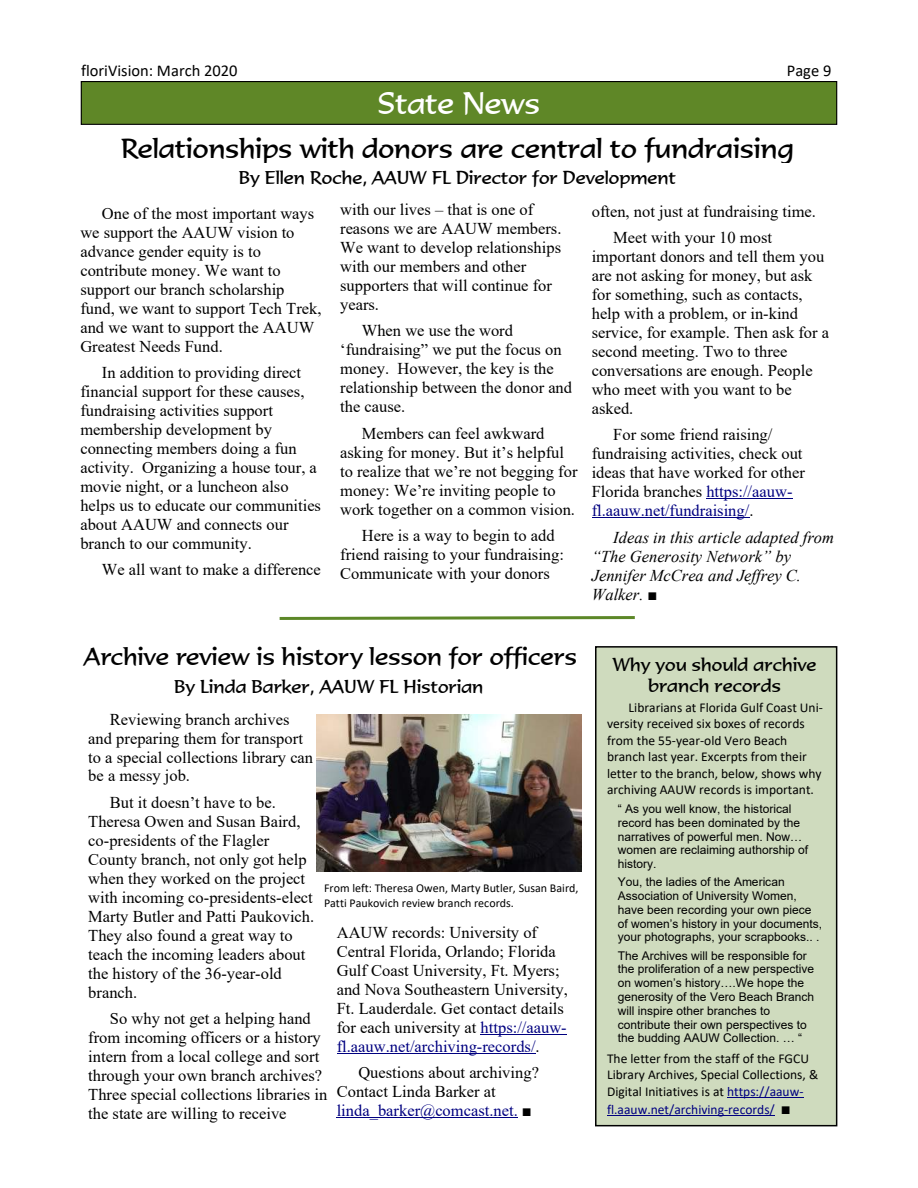
<style>
.page{position:relative;width:918px;height:1188px;background:#fff}
.page>*{position:absolute;margin:0;border:0;box-sizing:border-box;transform-origin:0 0}
.t1{font:30px "Formal 436 BT";color:#fff}
.t2{font:27px "Formal 436 BT";color:#000}
.t3{font:24px "Formal 436 BT";color:#000}
.t4{font:18px/21.8px "Formal 436 BT";color:#000;text-align:center}
.t5{font:16.5px/18.9px "Times New Roman";color:#000}
.t6{font:italic 16.5px/18.9px "Times New Roman";color:#000}
.t7{font:16.5px "Calibri";color:#000}
.t8{font:13.5px/16.5px "Calibri";color:#000}
.t9{font:13.5px "Calibri";color:#000080}
.t10{font:12px/13.8px "Arial";color:#000}
.t11{font:12px/14.7px "Calibri";color:#000}
.s1{color:#000080}
.s2{font-style:italic}
.s3{font-family:"Times New Roman";font-style:italic;font-size:16.5px;color:#000}
</style>
<div class="page">
<div style="left:81px;top:82px;width:756px;height:42px;background:#5f8727"></div>
<div style="left:81px;top:81px;width:756px;height:44px;border:1px solid #000"></div>
<hr style="left:706px;top:499px;width:86px;height:1px;background:#000080">
<hr style="left:592px;top:518px;width:157px;height:1px;background:#000080">
<hr style="left:481px;top:1034px;width:86px;height:1px;background:#000080">
<hr style="left:337px;top:1053px;width:199px;height:1px;background:#000080">
<hr style="left:337px;top:1118px;width:181px;height:1px;background:#000080">
<img style="left:317px;top:714px;width:265px;height:158px">
<div style="left:596px;top:647px;width:241px;height:479px;background:#cfdbbe"></div>
<div style="left:595px;top:646px;width:242px;height:480px;border:2px solid #000"></div>
<hr style="left:727px;top:1097px;width:77px;height:1px;background:#000080">
<hr style="left:607px;top:1115px;width:168px;height:1px;background:#000080">
<svg style="left:279px;top:616px;width:356px;height:4px"></svg>
<p class="t7" style="left:81px;top:64px;width:158px">floriVision: March 2020</p>
<p class="t7" style="left:787px;top:63px;width:46px">Page 9</p>
<h1 class="t1" style="left:378px;top:92px;width:164px">State News</h1>
<h2 class="t2" style="left:121px;top:138px;width:674px">Relationships with donors are central to fundraising</h2>
<p class="t4" style="left:239px;top:168px;width:439px">By Ellen Roche, AAUW FL Director for Development</p>
<p class="t5" style="left:80px;top:205px;width:243px;text-indent:22px">One of the most important ways we support the AAUW vision to advance gender equity is to contribute money. We want to support our branch scholarship fund, we want to support Tech Trek, and we want to support the AAUW<br>Greatest Needs Fund.</p>
<p class="t5" style="left:80px;top:365px;width:242px;text-indent:22px">In addition to providing direct financial support for these causes, fundraising activities support membership development by connecting members doing a fun activity. Organizing a house tour, a movie night, or a luncheon also helps us to educate our communities about AAUW and connects our branch to our community.</p>
<p class="t5" style="left:102px;top:562px;width:220px">We all want to make a difference</p>
<p class="t5" style="left:340px;top:202px;width:223px">with our lives – that is one of reasons we are AAUW members.<br>We want to develop relationships with our members and other supporters that will continue for years.</p>
<p class="t5" style="left:340px;top:323px;width:233px;text-indent:22px">When we use the word ‘fundraising” we put the focus on money. However, the key is the relationship between the donor and the cause.</p>
<p class="t5" style="left:340px;top:425px;width:239px;text-indent:22px">Members can feel awkward asking for money. But it’s helpful to realize that we’re not begging for money: We’re inviting people to work together on a common vision.</p>
<p class="t5" style="left:340px;top:528px;width:225px;text-indent:22px">Here is a way to begin to add friend raising to your fundraising:<br>Communicate with your donors</p>
<p class="t5" style="left:613px;top:200px;width:204px;line-height:26.4px;text-indent:-22px">often, not just at fundraising time.<br>Meet with your 10 most</p>
<p class="t5" style="left:592px;top:249px;width:239px">important donors and tell them you are not asking for money, but ask for something, such as contacts, help with a problem, or in-kind service, for example. Then ask for a second meeting. Two to three conversations are enough. People who meet with you want to be asked.</p>
<p class="t5" style="left:592px;top:427px;width:215px;text-indent:22px">For some friend raising/ fundraising activities, check out ideas that have worked for other<br>Florida branches <span class="s1">https://aauw&shy;fl.aauw.net/fundraising/</span>.</p>
<p class="t6" style="left:592px;top:529px;width:244px;text-indent:22px">Ideas in this article adapted from “The Generosity Network” by<br>Jennifer McCrea and Jeffrey C.<br>Walker. ■</p>
<h3 class="t3" style="left:85px;top:647px;width:494px">Archive review is history lesson for officers</h3>
<p class="t4" style="left:174px;top:677px;width:311px">By Linda Barker, AAUW FL Historian</p>
<p class="t5" style="left:88px;top:711px;width:226px;text-indent:22px">Reviewing branch archives and preparing them for transport to a special collections library can be a messy job.</p>
<p class="t5" style="left:88px;top:795px;width:228px;text-indent:22px">But it doesn’t have to be.<br>Theresa Owen and Susan Baird, co-presidents of the Flagler<br>County branch, not only got help when they worked on the project with incoming co-presidents-elect<br>Marty Butler and Patti Paukovich.<br>They also found a great way to teach the incoming leaders about the history of the 36-year-old branch.</p>
<p class="t5" style="left:88px;top:1011px;width:241px;text-indent:22px">So why not get a helping hand from incoming officers or a history intern from a local college and sort through your own branch archives?<br>Three special collections libraries in the state are willing to receive</p>
<p class="t11" style="left:324px;top:882px;width:256px">From left: Theresa Owen, Marty Butler, Susan Baird,<br>Patti Paukovich review branch records.</p>
<p class="t5" style="left:337px;top:925px;width:233px">AAUW records: University of Central Florida, Orlando; Florida Gulf Coast University, Ft. Myers; and Nova Southeastern University, Ft. Lauderdale. Get contact details for each university at <span class="s1">https://aauw&shy;fl.aauw.net/archiving-records/</span>.</p>
<p class="t5" style="left:337px;top:1065px;width:204px;text-indent:22px">Questions about archiving?<br>Contact Linda Barker at <span class="s1">linda_barker@comcast.net.</span> <span class="s2">■</span></p>
<p class="t4" style="left:613px;top:655px;width:205px">Why you should archive branch records</p>
<p class="t8" style="left:607px;top:700px;width:217px;text-indent:22px">Librarians at Florida Gulf Coast Uni&shy;versity received six boxes of records from the 55-year-old Vero Beach branch last year. Excerpts from their letter to the branch, below, shows why archiving AAUW records is important.</p>
<p class="t10" style="left:618px;top:803px;width:192px">“ As you well know, the historical record has been dominated by the narratives of powerful men. Now… women are reclaiming authorship of history.</p>
<p class="t10" style="left:618px;top:876px;width:206px">You, the ladies of the American Association of University Women, have been recording your own piece of women’s history in your documents, your photographs, your scrapbooks.. .</p>
<p class="t10" style="left:618px;top:950px;width:198px">The Archives will be responsible for the proliferation of a new perspective on women’s history….We hope the generosity of the Vero Beach Branch will inspire other branches to contribute their own perspectives to the budding AAUW Collection. … “</p>
<p class="t8" style="left:607px;top:1051px;width:213px">The letter from the staff of the FGCU<br>Library Archives, Special Collections, &amp;<br>Digital Initiatives is at <span class="s1">https://aauw-</span></p>
<p class="t9" style="left:607px;top:1104px;width:185px">fl.aauw.net/archiving-records/ <span class="s3">■</span></p>
</div>
